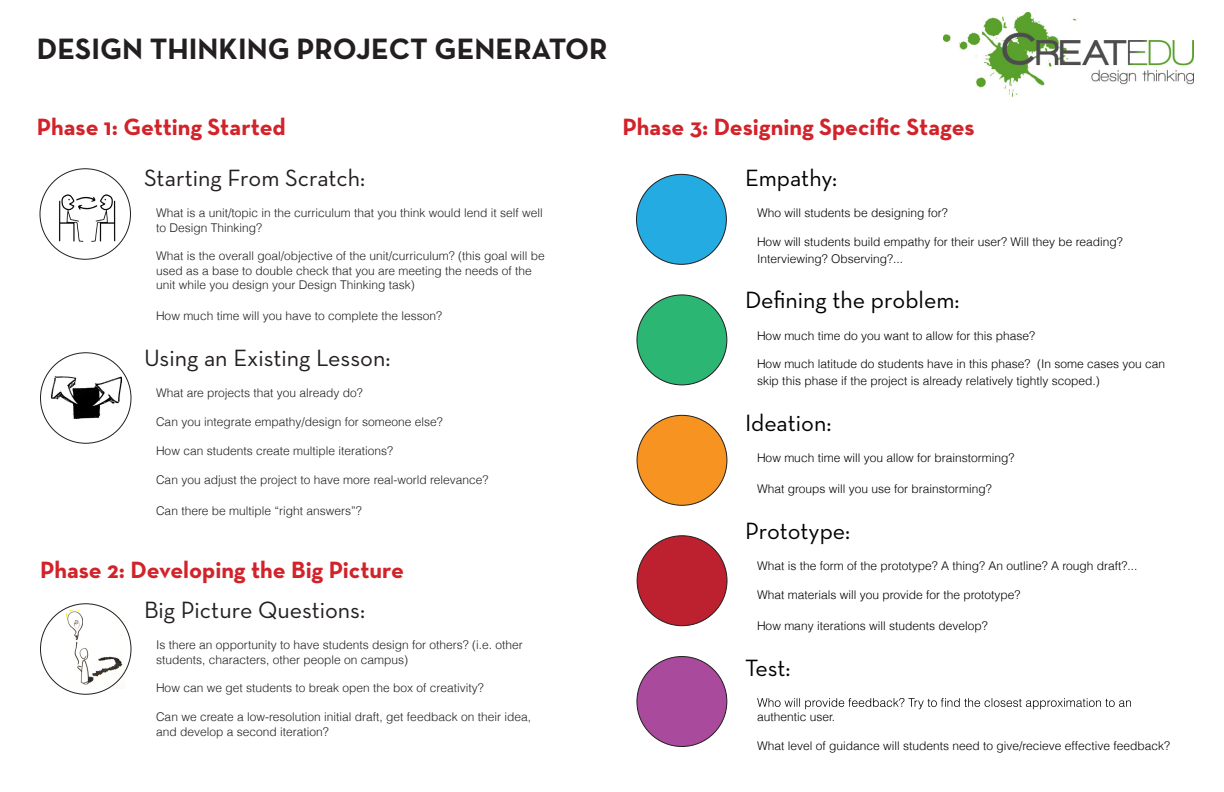
<style>
.page{position:relative;width:1224px;height:792px;background:#fff}
.page>*{position:absolute;margin:0;border:0;box-sizing:border-box;transform-origin:0 0}
.t1{font:700 30px "Neutra Text";color:#231f20}
.t2{font:700 24px "Neutra Text";color:#d2232a}
.t3{font:24px "Neutra Text";color:#231f20}
.t4{font:24px "Neutra Text";color:#000}
.t5{font:300 12px/14.4px "Helvetica";color:#231f20}
.t6{font:300 12px/16.8px "Helvetica";color:#000}
</style>
<div class="page">
<img style="left:67px;top:611px;width:57px;height:77px">
<div style="left:83px;top:605px;width:12px;height:19px;background:#fff"></div>
<div style="left:79px;top:593px;width:12px;height:20px;background:#fff"></div>
<svg style="left:67px;top:622px;width:6px;height:17px"></svg>
<svg style="left:757px;top:698px;width:374px;height:11px"></svg>
<img style="left:51px;top:367px;width:70px;height:53px">
<img style="left:59px;top:194px;width:57px;height:48px">
<div style="left:636px;top:174px;width:90px;height:90px;background:#24abe2;border-radius:50%"></div>
<div style="left:637px;top:657px;width:90px;height:90px;background:#a94a9c;border-radius:50%"></div>
<div style="left:637px;top:536px;width:90px;height:90px;background:#bd202e;border-radius:50%"></div>
<div style="left:637px;top:415px;width:90px;height:90px;background:#f79421;border-radius:50%"></div>
<div style="left:637px;top:295px;width:90px;height:90px;background:#2bb673;border-radius:50%"></div>
<img style="left:943px;top:12px;width:250px;height:85px">
<h1 class="t1" style="left:37px;top:30px;width:572px">DESIGN THINKING PROJECT GENERATOR</h1>
<h2 class="t2" style="left:37px;top:112px;width:251px">Phase 1: Getting Started</h2>
<h2 class="t2" style="left:622px;top:112px;width:354px">Phase 3: Designing Specific Stages</h2>
<h2 class="t3" style="left:144px;top:163px;width:223px">Starting From Scratch:</h2>
<p class="t5" style="left:156px;top:205px;width:388px">What is a unit/topic in the curriculum that you think would lend it self well to Design Thinking?</p>
<p class="t5" style="left:156px;top:248px;width:390px">What is the overall goal/objective of the unit/curriculum? (this goal will be used as a base to double check that you are meeting the needs of the unit while you design your Design Thinking task)</p>
<p class="t5" style="left:156px;top:308px;width:288px">How much time will you have to complete the lesson?</p>
<h2 class="t3" style="left:144px;top:343px;width:248px">Using an Existing Lesson:</h2>
<p class="t5" style="left:156px;top:385px;width:208px">What are projects that you already do?</p>
<p class="t5" style="left:156px;top:414px;width:288px">Can you integrate empathy/design for someone else?</p>
<p class="t5" style="left:156px;top:443px;width:239px">How can students create multiple iterations?</p>
<p class="t5" style="left:156px;top:472px;width:334px">Can you adjust the project to have more real-world relevance?</p>
<p class="t5" style="left:156px;top:503px;width:207px">Can there be multiple “right answers”?</p>
<h2 class="t2" style="left:40px;top:555px;width:366px">Phase 2: Developing the Big Picture</h2>
<h2 class="t3" style="left:144px;top:595px;width:223px">Big Picture Questions:</h2>
<p class="t5" style="left:156px;top:637px;width:368px">Is there an opportunity to have students design for others? (i.e. other students, characters, other people on campus)</p>
<p class="t5" style="left:156px;top:680px;width:329px">How can we get students to break open the box of creativity?</p>
<p class="t5" style="left:156px;top:709px;width:377px">Can we create a low-resolution initial draft, get feedback on their idea, and develop a second iteration?</p>
<h2 class="t4" style="left:745px;top:163px;width:94px">Empathy:</h2>
<p class="t6" style="left:757px;top:204px;width:192px">Who will students be designing for?</p>
<p class="t6" style="left:757px;top:233px;width:367px">How will students build empathy for their user? Will they be reading?<br>Interviewing? Observing?...</p>
<h2 class="t4" style="left:745px;top:286px;width:216px">Defining the problem:</h2>
<p class="t6" style="left:757px;top:326px;width:280px">How much time do you want to allow for this phase?</p>
<p class="t6" style="left:757px;top:355px;width:410px">How much latitude do students have in this phase? (In some cases you can skip this phase if the project is already relatively tightly scoped.)</p>
<h2 class="t4" style="left:745px;top:408px;width:88px">Ideation:</h2>
<p class="t6" style="left:757px;top:449px;width:259px">How much time will you allow for brainstorming?</p>
<p class="t6" style="left:757px;top:480px;width:236px">What groups will you use for brainstorming?</p>
<h2 class="t4" style="left:745px;top:516px;width:107px">Prototype:</h2>
<p class="t6" style="left:757px;top:557px;width:382px">What is the form of the prototype? A thing? An outline? A rough draft?...</p>
<p class="t6" style="left:757px;top:586px;width:265px">What materials will you provide for the prototype?</p>
<p class="t6" style="left:757px;top:617px;width:232px">How many iterations will students develop?</p>
<h2 class="t4" style="left:745px;top:653px;width:47px">Test:</h2>
<p class="t6" style="left:757px;top:708px;width:80px">authentic user.</p>
<p class="t6" style="left:757px;top:737px;width:415px">What level of guidance will students need to give/recieve effective feedback?</p>
</div>
